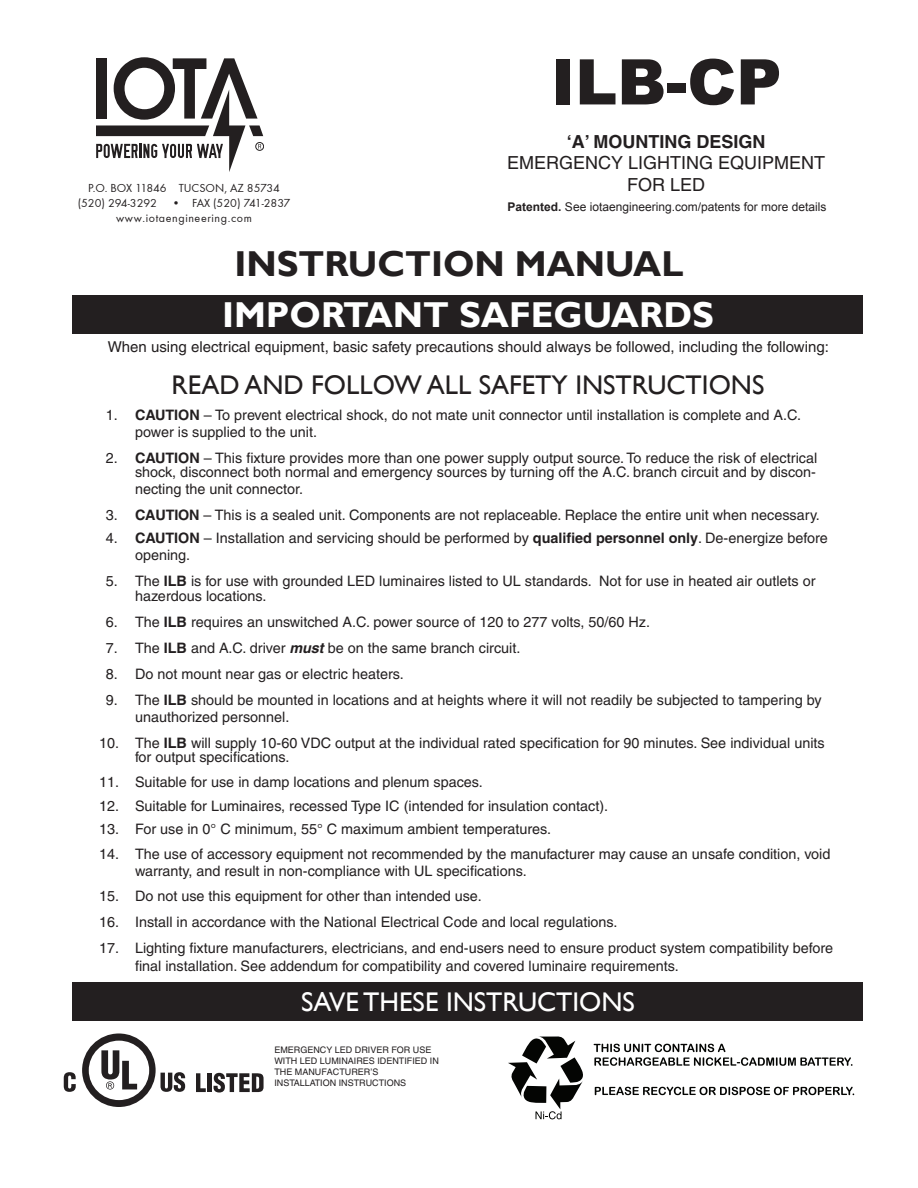
<style>
.page{position:relative;width:918px;height:1188px;background:#fff}
.page>*{position:absolute;margin:0;border:0;box-sizing:border-box;transform-origin:0 0}
.Product_Name{font:900 63px "Arial";color:#231f20}
.Headline{font:700 36px "Gill Sans";color:#fff}
.Headline-2{font:700 36px "Gill Sans";color:#231f20}
.Subhead_1{font:27px "Gill Sans";color:#231f20}
.Subhead_1-2{font:27px "Gill Sans";color:#fff}
.Product_Name_2{font:18px "Helvetica";color:#231f20}
.Product_Name_2-2{font:700 18px "Helvetica";color:#231f20}
.Body_text{font:15px "Helvetica";color:#231f20}
.Hanging_indent{font:14.4px/17px "Helvetica";color:#231f20}
.Subhead_2{font:12px "Futura";color:#231f20}
.t1{font:12px "Arial";color:#231f20}
.Subhead_2-2{font:12px "Futura";letter-spacing:.05em;color:#231f20}
.t2{font:9px/10.8px "Helvetica";color:#231f20}
.s1{font-weight:700}
.s2{font-weight:700;font-style:italic}
</style>
<div class="page">
<div style="left:72px;top:983px;width:790px;height:38px;background:#231f20"></div>
<div style="left:72px;top:295px;width:790px;height:39px;background:#231f20"></div>
<div style="left:255px;top:142px;width:9px;height:9px;border:1px solid #231f20;border-radius:50%"></div>
<svg style="left:96px;top:57px;width:167px;height:115px"></svg>
<svg style="left:508px;top:1036px;width:75px;height:83px"></svg>
<svg style="left:594px;top:1044px;width:259px;height:22px"></svg>
<svg style="left:595px;top:1087px;width:259px;height:8px"></svg>
<svg style="left:196px;top:1073px;width:10px;height:19px"></svg>
<div style="left:207px;top:1073px;width:5px;height:19px;background:#231f20"></div>
<svg style="left:214px;top:1073px;width:50px;height:20px"></svg>
<svg style="left:64px;top:1072px;width:12px;height:20px"></svg>
<svg style="left:82px;top:1034px;width:103px;height:73px"></svg>
<p class="Subhead_2" style="left:88px;top:181px;width:193px">P.O. BOX 11846 TUCSON, AZ 85734</p>
<p class="Subhead_2" style="left:78px;top:196px;width:214px">(520) 294-3292 • FAX (520) 741-2837</p>
<p class="Subhead_2-2" style="left:116px;top:211px;width:137px">www.iotaengineering.com</p>
<p class="Product_Name" style="left:551px;top:36px;width:233px">ILB-CP</p>
<p class="Product_Name_2-2" style="left:567px;top:130px;width:200px">‘A’ MOUNTING DESIGN</p>
<p class="Product_Name_2" style="left:507px;top:152px;width:319px">EMERGENCY LIGHTING EQUIPMENT</p>
<p class="Product_Name_2" style="left:627px;top:174px;width:80px">FOR LED</p>
<p class="t1" style="left:508px;top:199px;width:320px"><span class="s1">Patented.</span> See iotaengineering.com/patents for more details</p>
<p class="Headline-2" style="left:234px;top:242px;width:451px">INSTRUCTION MANUAL</p>
<p class="Headline" style="left:222px;top:293px;width:493px">IMPORTANT SAFEGUARDS</p>
<p class="Body_text" style="left:108px;top:339px;width:723px">When using electrical equipment, basic safety precautions should always be followed, including the following:</p>
<p class="Subhead_1" style="left:172px;top:369px;width:594px">READ AND FOLLOW ALL SAFETY INSTRUCTIONS</p>
<p class="Hanging_indent" style="left:135px;top:406px;width:668px;text-indent:-29px">1. <span class="s1">CAUTION</span> – To prevent electrical shock, do not mate unit connector until installation is complete and A.C. power is supplied to the unit.</p>
<p class="Hanging_indent" style="left:106px;top:451px;width:713px;line-height:14.2px;text-align:right">2. <span class="s1">CAUTION</span> – This fixture provides more than one power supply output source. To reduce the risk of electrical shock, disconnect both normal and emergency sources by turning off the A.C. branch circuit and by discon-</p>
<p class="Hanging_indent" style="left:135px;top:480px;width:170px">necting the unit connector.</p>
<p class="Hanging_indent" style="left:106px;top:506px;width:715px">3. <span class="s1">CAUTION</span> – This is a sealed unit. Components are not replaceable. Replace the entire unit when necessary.</p>
<p class="Hanging_indent" style="left:135px;top:530px;width:694px;text-indent:-29px">4. <span class="s1">CAUTION</span> – Installation and servicing should be performed by <span class="s1">qualified personnel only</span>. De-energize before opening.</p>
<p class="Hanging_indent" style="left:135px;top:573px;width:682px;line-height:15px;text-indent:-29px">5. The <span class="s1">ILB</span> is for use with grounded LED luminaires listed to UL standards. Not for use in heated air outlets or hazerdous locations.</p>
<p class="Hanging_indent" style="left:106px;top:613px;width:546px">6. The <span class="s1">ILB</span> requires an unswitched A.C. power source of 120 to 277 volts, 50/60 Hz.</p>
<p class="Hanging_indent" style="left:106px;top:639px;width:416px">7. The <span class="s1">ILB</span> and A.C. driver <span class="s2">must</span> be on the same branch circuit.</p>
<p class="Hanging_indent" style="left:106px;top:665px;width:300px">8. Do not mount near gas or electric heaters.</p>
<p class="Hanging_indent" style="left:135px;top:691px;width:688px;text-indent:-29px">9. The <span class="s1">ILB</span> should be mounted in locations and at heights where it will not readily be subjected to tampering by unauthorized personnel.</p>
<p class="Hanging_indent" style="left:135px;top:736px;width:691px;line-height:14.2px;text-indent:-36px">10. The <span class="s1">ILB</span> will supply 10-60 VDC output at the individual rated specification for 90 minutes. See individual units for output specifications.</p>
<p class="Hanging_indent" style="left:99px;top:773px;width:385px">11. Suitable for use in damp locations and plenum spaces.</p>
<p class="Hanging_indent" style="left:99px;top:797px;width:511px">12. Suitable for Luminaires, recessed Type IC (intended for insulation contact).</p>
<p class="Hanging_indent" style="left:99px;top:821px;width:454px">13. For use in 0° C minimum, 55° C maximum ambient temperatures.</p>
<p class="Hanging_indent" style="left:135px;top:845px;width:697px;text-indent:-36px">14. The use of accessory equipment not recommended by the manufacturer may cause an unsafe condition, void warranty, and result in non-compliance with UL specifications.</p>
<p class="Hanging_indent" style="left:99px;top:888px;width:384px">15. Do not use this equipment for other than intended use.</p>
<p class="Hanging_indent" style="left:99px;top:914px;width:520px">16. Install in accordance with the National Electrical Code and local regulations.</p>
<p class="Hanging_indent" style="left:135px;top:940px;width:700px;text-indent:-36px">17. Lighting fixture manufacturers, electricians, and end-users need to ensure product system compatibility before final installation. See addendum for compatibility and covered luminaire requirements.</p>
<p class="Subhead_1-2" style="left:301px;top:986px;width:335px">SAVE THESE INSTRUCTIONS</p>
<p class="t2" style="left:274px;top:1045px;width:166px">EMERGENCY LED DRIVER FOR USE<br>WITH LED LUMINAIRES IDENTIFIED IN<br>THE MANUFACTURER’S<br>INSTALLATION INSTRUCTIONS</p>
</div>
